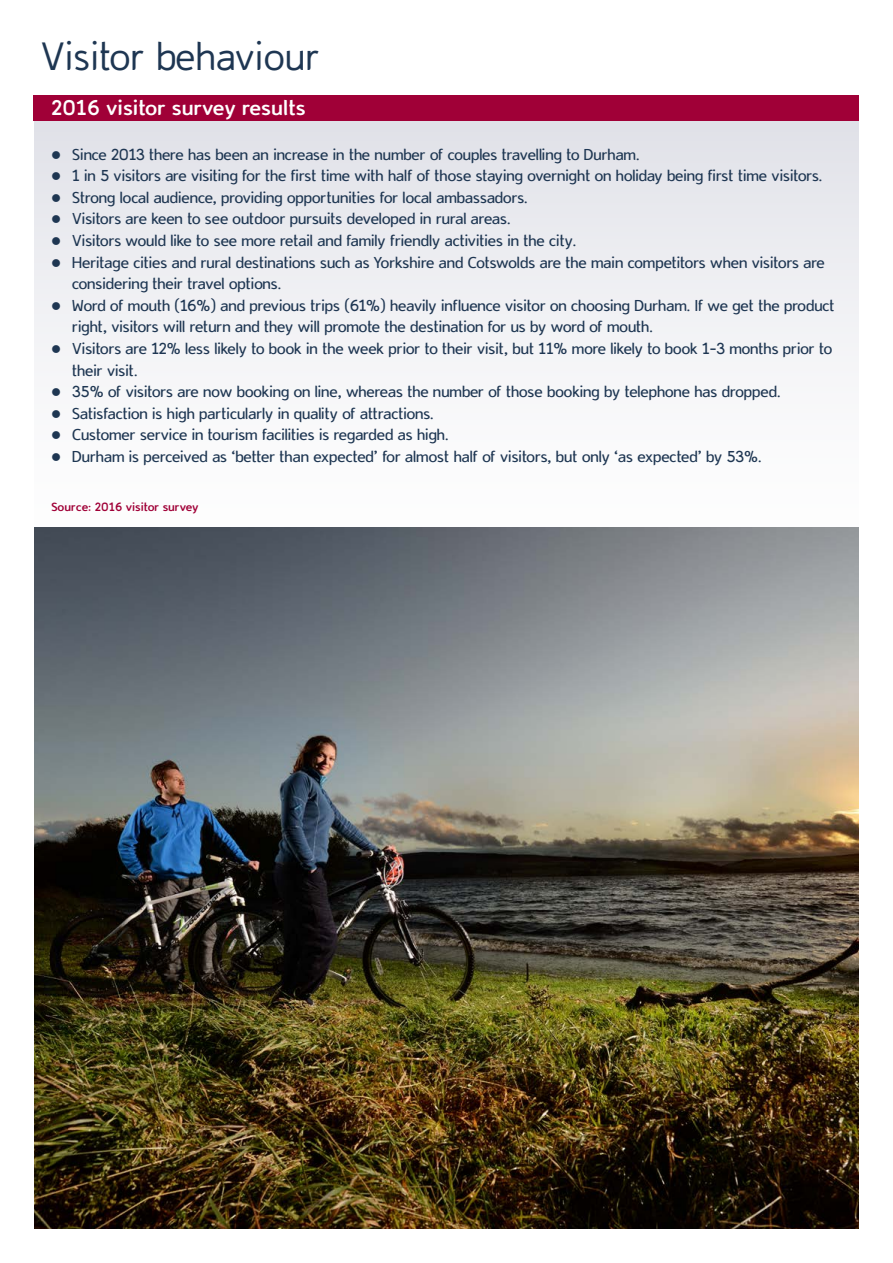
<style>
.page{position:relative;width:893px;height:1263px;background:#fff}
.page>*{position:absolute;margin:0;border:0;box-sizing:border-box;transform-origin:0 0}
.t1{font:100 45px "Durham Sans";color:#1e3652}
.t2{font:700 24px "Durham Sans";color:#fff}
.t3{font:18px/21.6px "Durham Sans";color:#1e3652}
.t4{font:700 13.5px "Durham Sans";color:#a00037}
</style>
<div class="page">
<svg style="left:34px;top:120px;width:825px;height:242px;fill:#ebecf0"></svg>
<div style="left:34px;top:95px;width:825px;height:25px;background:#a00037"></div>
<img style="left:34px;top:527px;width:825px;height:702px">
<h1 class="t1" style="left:41px;top:31px;width:280px">Visitor behaviour</h1>
<h2 class="t2" style="left:51px;top:94px;width:256px">2016 visitor survey results</h2>
<p class="t3" style="left:51px;top:143px;width:590px">● Since 2013 there has been an increase in the number of couples travelling to Durham.</p>
<p class="t3" style="left:51px;top:164px;width:773px">● 1 in 5 visitors are visiting for the first time with half of those staying overnight on holiday being first time visitors.</p>
<p class="t3" style="left:51px;top:186px;width:478px">● Strong local audience, providing opportunities for local ambassadors.</p>
<p class="t3" style="left:51px;top:208px;width:461px">● Visitors are keen to see outdoor pursuits developed in rural areas.</p>
<p class="t3" style="left:51px;top:229px;width:527px">● Visitors would like to see more retail and family friendly activities in the city.</p>
<p class="t3" style="left:72px;top:251px;width:754px;text-indent:-21px">● Heritage cities and rural destinations such as Yorkshire and Cotswolds are the main competitors when visitors are considering their travel options.</p>
<p class="t3" style="left:72px;top:294px;width:764px;text-indent:-21px">● Word of mouth (16%) and previous trips (61%) heavily influence visitor on choosing Durham. If we get the product right, visitors will return and they will promote the destination for us by word of mouth.</p>
<p class="t3" style="left:72px;top:337px;width:761px;text-indent:-21px">● Visitors are 12% less likely to book in the week prior to their visit, but 11% more likely to book 1-3 months prior to their visit.</p>
<p class="t3" style="left:51px;top:380px;width:731px">● 35% of visitors are now booking on line, whereas the number of those booking by telephone has dropped.</p>
<p class="t3" style="left:51px;top:402px;width:384px">● Satisfaction is high particularly in quality of attractions.</p>
<p class="t3" style="left:51px;top:424px;width:399px">● Customer service in tourism facilities is regarded as high.</p>
<p class="t3" style="left:51px;top:445px;width:712px">● Durham is perceived as ‘better than expected’ for almost half of visitors, but only ‘as expected’ by 53%.</p>
<p class="t4" style="left:51px;top:499px;width:149px">Source: 2016 visitor survey</p>
</div>
